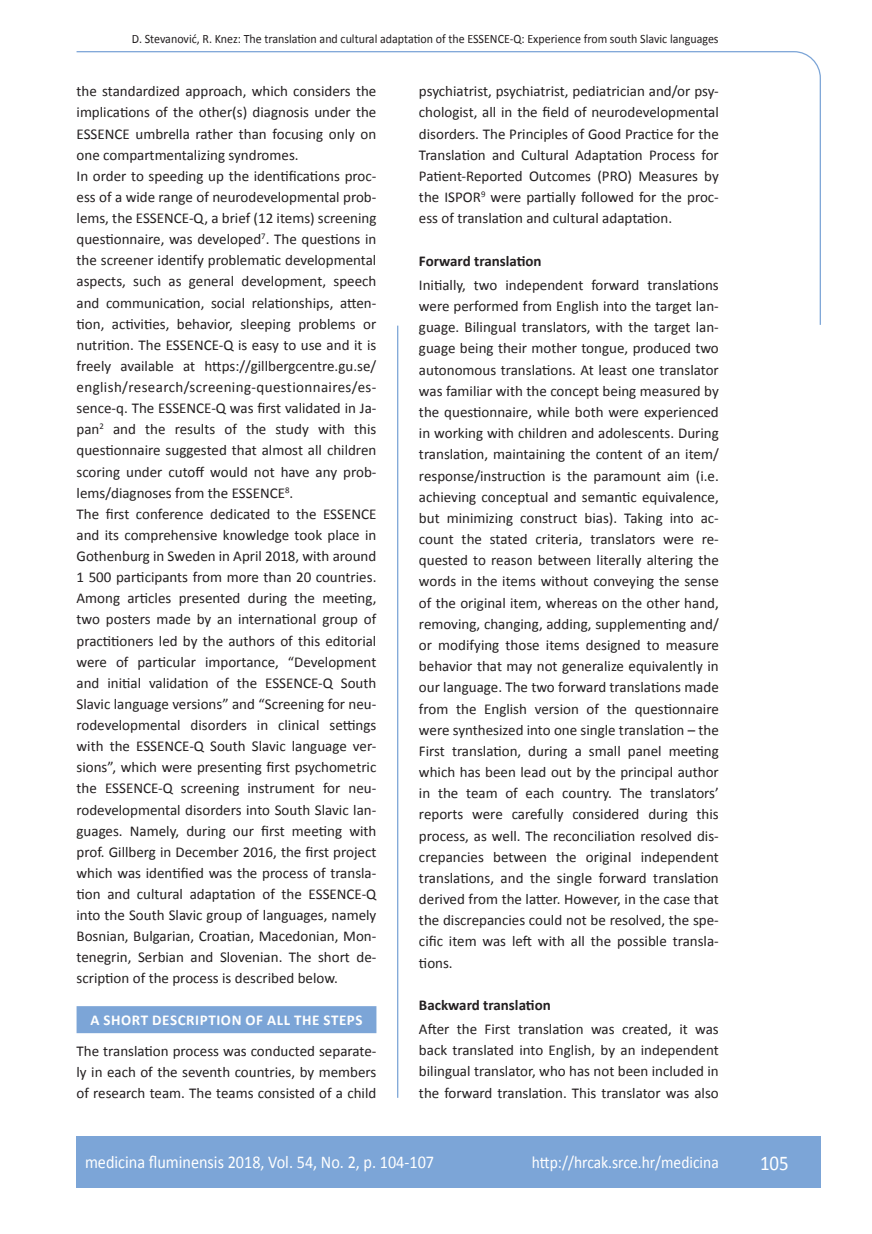
<style>
.page{position:relative;width:872px;height:1234px;background:#fff}
.page>*{position:absolute;margin:0;border:0;box-sizing:border-box;transform-origin:0 0}
.t1{font:21px "Calibri";color:#fff;scale:.9 1}
.t2{font:18px "Calibri";color:#fff;scale:.9 1}
.t3{font:17.25px "Calibri";color:#fff;scale:.9 1}
.t4{font:15px/21.1px "Calibri";color:#231f20;text-align:justify}
.t5{font:700 15px "Calibri";color:#231f20}
.t6{font:700 15px "Calibri";letter-spacing:.04em;color:#fff}
.t7{font:12.75px "Calibri";color:#231f20;scale:.94 1}
</style>
<div class="page">
<svg style="left:76px;top:51px;width:745px;height:275px"></svg>
<hr style="left:397px;top:325px;width:1px;height:772px;background:#7ca5d7">
<div style="left:77px;top:1135px;width:744px;height:51px;background:#7ca5d7"></div>
<div style="left:77px;top:1005px;width:299px;height:27px;background:#7ca5d7"></div>
<p class="t7" style="left:132px;top:30px;width:625px">D. Stevanović, R. Knez: The translation and cultural adaptation of the ESSENCE-Q: Experience from south Slavic languages</p>
<p class="t4" style="left:77px;top:80px;width:301px;text-align:left">the standardized approach, which considers the implications of the other(s) diagnosis under the ESSENCE umbrella rather than focusing only on one compartmentalizing syndromes.<br>In order to speeding up the identifications proc&shy;ess of a wide range of neurodevelopmental prob&shy;lems, the ESSENCE-Q, a brief (12 items) screening questionnaire, was developed<sup>7</sup>. The questions in the screener identify problematic developmental aspects, such as general development, speech and communication, social relationships, atten&shy;tion, activities, behavior, sleeping problems or nutrition. The ESSENCE-Q is easy to use and it is freely available at https://gillbergcentre.gu.se/ english/research/screening-questionnaires/es&shy;sence-q. The ESSENCE-Q was first validated in Ja&shy;pan<sup>2</sup> and the results of the study with this questionnaire suggested that almost all children scoring under cutoff would not have any prob&shy;lems/diagnoses from the ESSENCE<sup>8</sup>.<br>The first conference dedicated to the ESSENCE and its comprehensive knowledge took place in Gothenburg in Sweden in April 2018, with around 1 500 participants from more than 20 countries.<br>Among articles presented during the meeting, two posters made by an international group of practitioners led by the authors of this editorial were of particular importance, “Development and initial validation of the ESSENCE-Q South Slavic language versions” and “Screening for neu&shy;rodevelopmental disorders in clinical settings with the ESSENCE-Q South Slavic language ver&shy;sions”, which were presenting first psychometric the ESSENCE-Q screening instrument for neu&shy;rodevelopmental disorders into South Slavic lan&shy;guages. Namely, during our first meeting with prof. Gillberg in December 2016, the first project which was identified was the process of transla&shy;tion and cultural adaptation of the ESSENCE-Q into the South Slavic group of languages, namely Bosnian, Bulgarian, Croatian, Macedonian, Mon&shy;tenegrin, Serbian and Slovenian. The short de&shy;scription of the process is described below.</p>
<p class="t6" style="left:90px;top:1010px;width:274px">A SHORT DESCRIPTION OF ALL THE STEPS</p>
<p class="t4" style="left:77px;top:1038px;width:301px">The translation process was conducted separate&shy;ly in each of the seventh countries, by members of research team. The teams consisted of a child</p>
<p class="t4" style="left:419px;top:80px;width:301px">psychiatrist, psychiatrist, pediatrician and/or psy&shy;chologist, all in the field of neurodevelopmental disorders. The Principles of Good Practice for the Translation and Cultural Adaptation Process for Patient‐Reported Outcomes (PRO) Measures by the ISPOR<sup>9</sup> were partially followed for the proc&shy;ess of translation and cultural adaptation.</p>
<p class="t5" style="left:419px;top:251px;width:124px">Forward translation</p>
<p class="t4" style="left:419px;top:273px;width:301px">Initially, two independent forward translations were performed from English into the target lan&shy;guage. Bilingual translators, with the target lan&shy;guage being their mother tongue, produced two autonomous translations. At least one translator was familiar with the concept being measured by the questionnaire, while both were experienced in working with children and adolescents. During translation, maintaining the content of an item/ response/instruction is the paramount aim (i.e. achieving conceptual and semantic equivalence, but minimizing construct bias). Taking into ac&shy;count the stated criteria, translators were re&shy;quested to reason between literally altering the words in the items without conveying the sense of the original item, whereas on the other hand, removing, changing, adding, supplementing and/ or modifying those items designed to measure behavior that may not generalize equivalently in our language. The two forward translations made from the English version of the questionnaire were synthesized into one single translation – the First translation, during a small panel meeting which has been lead out by the principal author in the team of each country. The translators’ reports were carefully considered during this process, as well. The reconciliation resolved dis&shy;crepancies between the original independent translations, and the single forward translation derived from the latter. However, in the case that the discrepancies could not be resolved, the spe&shy;cific item was left with all the possible transla&shy;tions.</p>
<p class="t5" style="left:419px;top:995px;width:133px">Backward translation</p>
<p class="t4" style="left:419px;top:1017px;width:301px">After the First translation was created, it was back translated into English, by an independent bilingual translator, who has not been included in the forward translation. This translator was also</p>
<p class="t2" style="left:85px;top:1150px;width:389px">medicina fluminensis 2018, Vol. 54, No. 2, p. 104-107</p>
<p class="t3" style="left:532px;top:1151px;width:209px">http://hrcak.srce.hr/medicina</p>
<h1 class="t1" style="left:760px;top:1149px;width:33px">105</h1>
</div>
